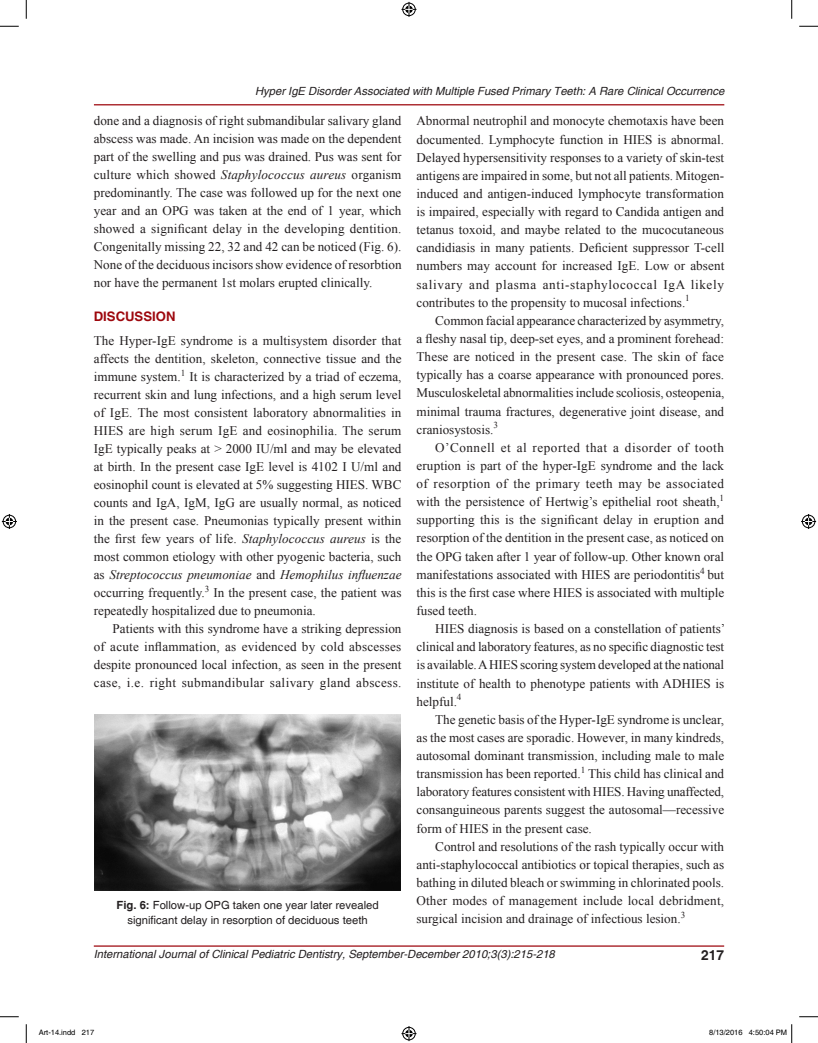
<style>
.page{position:relative;width:818px;height:1043px;background:#fff}
.page>*{position:absolute;margin:0;border:0;box-sizing:border-box;transform-origin:0 0}
.t1{font:700 13.75px "Helvetica";color:#231f20}
.text{font:13.12px/18.1px "Times New Roman";color:#231f20;text-align:justify}
.A{font:700 13.12px "Helvetica";color:#9d070d}
.t2{font:italic 11.25px "Helvetica";color:#231f20}
.fig{font:11.25px/15px "Helvetica";color:#231f20;text-align:center}
.t3{font:7.5px "Helvetica";color:#000}
.s1{font-style:italic}
.s2{font-weight:700}
</style>
<div class="page">
<hr style="left:94px;top:104px;width:630px;height:1px;background:#9d070d">
<hr style="left:94px;top:945px;width:630px;height:1px;background:#9d070d">
<img style="left:95px;top:714px;width:305px;height:176px">
<svg style="left:0;top:25px;width:19px;height:2px"></svg>
<svg style="left:799px;top:25px;width:19px;height:2px"></svg>
<svg style="left:0;top:1016px;width:19px;height:1px"></svg>
<svg style="left:799px;top:1016px;width:19px;height:1px"></svg>
<svg style="left:25px;top:0;width:2px;height:19px"></svg>
<svg style="left:25px;top:1024px;width:2px;height:18px"></svg>
<svg style="left:791px;top:0;width:1px;height:19px"></svg>
<svg style="left:401px;top:2px;width:15px;height:15px"></svg>
<svg style="left:401px;top:1026px;width:15px;height:15px"></svg>
<svg style="left:2px;top:514px;width:15px;height:15px"></svg>
<svg style="left:801px;top:514px;width:15px;height:15px"></svg>
<svg style="left:791px;top:1024px;width:1px;height:18px"></svg>
<p class="t2" style="left:255px;top:84px;width:470px">Hyper IgE Disorder Associated with Multiple Fused Primary Teeth: A Rare Clinical Occurrence</p>
<p class="text" style="left:94px;top:112px;width:309px">done and a diagnosis of right submandibular salivary gland abscess was made. An incision was made on the dependent part of the swelling and pus was drained. Pus was sent for culture which showed <span class="s1">Staphylococcus aureus</span> organism predominantly. The case was followed up for the next one year and an OPG was taken at the end of 1 year, which showed a significant delay in the developing dentition.<br>Congenitally missing 22, 32 and 42 can be noticed (Fig. 6).<br>None of the deciduous incisors show evidence of resorbtion nor have the permanent 1st molars erupted clinically.</p>
<p class="A" style="left:94px;top:308px;width:83px">DISCUSSION</p>
<p class="text" style="left:94px;top:331px;width:309px">The Hyper-IgE syndrome is a multisystem disorder that affects the dentition, skeleton, connective tissue and the immune system.<sup>1</sup> It is characterized by a triad of eczema, recurrent skin and lung infections, and a high serum level of IgE. The most consistent laboratory abnormalities in HIES are high serum IgE and eosinophilia. The serum IgE typically peaks at &gt; 2000 IU/ml and may be elevated at birth. In the present case IgE level is 4102 I U/ml and eosinophil count is elevated at 5% suggesting HIES. WBC counts and IgA, IgM, IgG are usually normal, as noticed in the present case. Pneumonias typically present within the first few years of life. <span class="s1">Staphylococcus aureus</span> is the most common etiology with other pyogenic bacteria, such as <span class="s1">Streptococcus pneumoniae</span> and <span class="s1">Hemophilus influenzae </span>occurring frequently.<sup>3</sup> In the present case, the patient was repeatedly hospitalized due to pneumonia.</p>
<p class="text" style="left:94px;top:619px;width:309px;text-indent:19px">Patients with this syndrome have a striking depression of acute inflammation, as evidenced by cold abscesses despite pronounced local infection, as seen in the present case, i.e. right submandibular salivary gland abscess.</p>
<p class="fig" style="left:117px;top:898px;width:263px"><span class="s2">Fig. 6:</span> Follow-up OPG taken one year later revealed significant delay in resorption of deciduous teeth</p>
<p class="text" style="left:416px;top:112px;width:309px">Abnormal neutrophil and monocyte chemotaxis have been documented. Lymphocyte function in HIES is abnormal.<br>Delayed hypersensitivity responses to a variety of skin-test antigens are impaired in some, but not all patients. Mitogen&shy;induced and antigen-induced lymphocyte transformation is impaired, especially with regard to Candida antigen and tetanus toxoid, and maybe related to the mucocutaneous candidiasis in many patients. Deficient suppressor T-cell numbers may account for increased IgE. Low or absent salivary and plasma anti-staphylococcal IgA likely contributes to the propensity to mucosal infections.<sup>1</sup></p>
<p class="text" style="left:416px;top:311px;width:309px;text-indent:19px">Common facial appearance characterized by asymmetry, a fleshy nasal tip, deep-set eyes, and a prominent forehead:<br>These are noticed in the present case. The skin of face typically has a coarse appearance with pronounced pores.<br>Musculoskeletal abnormalities include scoliosis, osteopenia, minimal trauma fractures, degenerative joint disease, and craniosystosis.<sup>3</sup></p>
<p class="text" style="left:416px;top:438px;width:309px;text-indent:19px">O’Connell et al reported that a disorder of tooth eruption is part of the hyper-IgE syndrome and the lack of resorption of the primary teeth may be associated with the persistence of Hertwig’s epithelial root sheath,<sup>1 </sup>supporting this is the significant delay in eruption and resorption of the dentition in the present case, as noticed on the OPG taken after 1 year of follow-up. Other known oral manifestations associated with HIES are periodontitis<sup>4</sup> but this is the first case where HIES is associated with multiple fused teeth.</p>
<p class="text" style="left:416px;top:619px;width:310px;text-indent:19px">HIES diagnosis is based on a constellation of patients’ clinical and laboratory features, as no specific diagnostic test is available. A HIES scoring system developed at the national institute of health to phenotype patients with ADHIES is helpful.<sup>4</sup></p>
<p class="text" style="left:416px;top:710px;width:309px;text-indent:19px">The genetic basis of the Hyper-IgE syndrome is unclear, as the most cases are sporadic. However, in many kindreds, autosomal dominant transmission, including male to male transmission has been reported.<sup>1</sup> This child has clinical and laboratory features consistent with HIES. Having unaffected, consanguineous parents suggest the autosomal—recessive form of HIES in the present case.</p>
<p class="text" style="left:416px;top:837px;width:309px;text-indent:19px">Control and resolutions of the rash typically occur with anti-staphylococcal antibiotics or topical therapies, such as bathing in diluted bleach or swimming in chlorinated pools.<br>Other modes of management include local debridment, surgical incision and drainage of infectious lesion.<sup>3</sup></p>
<p class="t2" style="left:94px;top:947px;width:462px">International Journal of Clinical Pediatric Dentistry, September-December 2010;3(3):215-218</p>
<p class="t1" style="left:701px;top:946px;width:24px">217</p>
<p class="t3" style="left:39px;top:1028px;width:57px">Art-14.indd 217</p>
<p class="t3" style="left:709px;top:1028px;width:79px">8/13/2016 4:50:04 PM</p>
</div>
